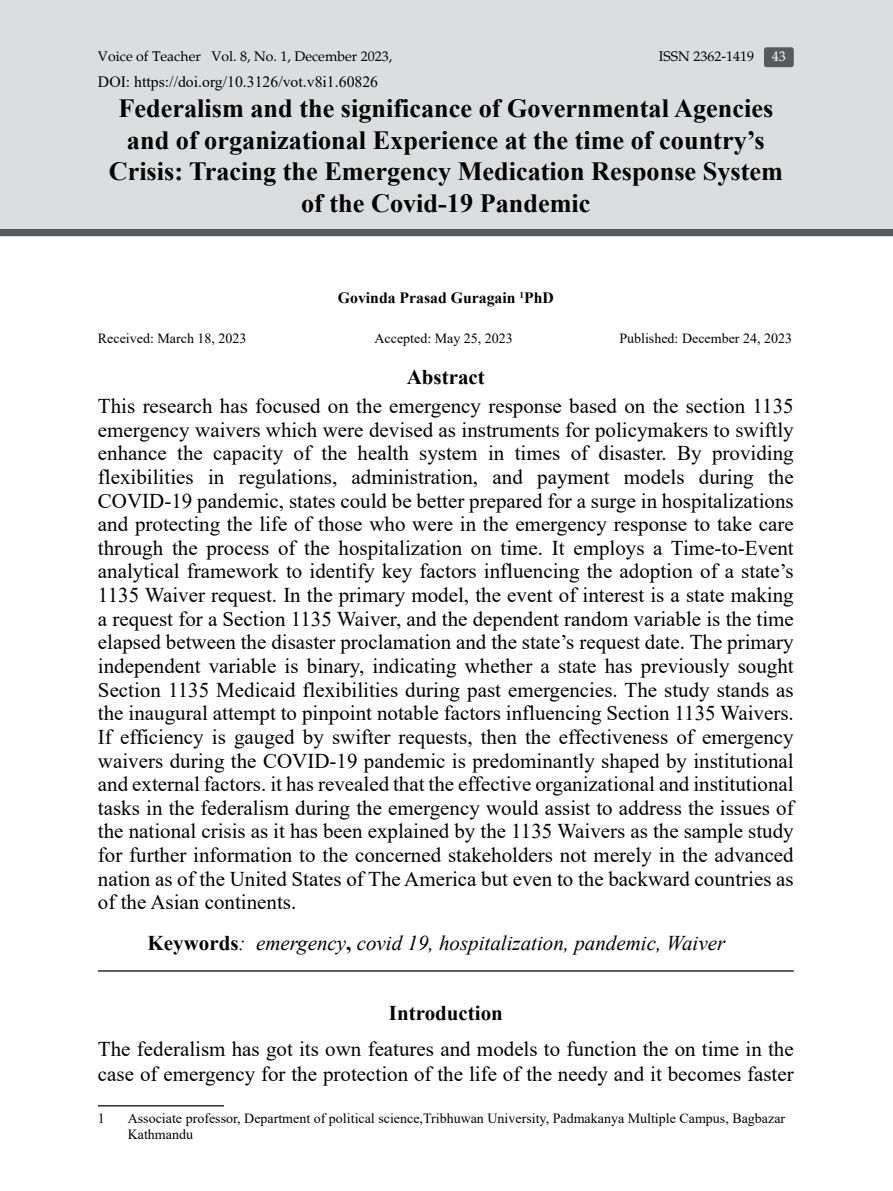
<style>
.page{position:relative;width:893px;height:1191px;background:#fff}
.page>*{position:absolute;margin:0;border:0;box-sizing:border-box;transform-origin:0 0}
.t1{font:700 26.25px/31.5px "Times New Roman";color:#000;text-align:center}
.t2{font:21px/23.6px "Times New Roman";color:#000;text-align:justify}
.t3{font:italic 21px "Times New Roman";color:#000}
.t4{font:700 21px "Times New Roman";color:#000}
.t5{font:15.75px "Times New Roman";color:#000}
.t6{font:700 15.75px "Times New Roman";color:#000}
.t7{font:14px/16.8px "Times New Roman";color:#000}
.t8{font:14px "Palatino";color:#000}
.t9{font:14px "Palatino";color:#fff}
.s1{font-weight:700;font-style:normal}
</style>
<div class="page">
<div style="left:0;top:0;width:893px;height:236px;background:#dcddde"></div>
<div style="left:0;top:229px;width:893px;height:7px;background:#58595b"></div>
<hr style="left:98px;top:970px;width:696px;height:1px;background:#000">
<hr style="left:98px;top:1105px;width:126px;height:1px;background:#000">
<div style="left:764px;top:47px;width:30px;height:20px;background:#58595b;border-radius:2px"></div>
<p class="t8" style="left:98px;top:48px;width:296px">Voice of Teacher Vol. 8, No. 1, December 2023,</p>
<p class="t8" style="left:659px;top:48px;width:97px">ISSN 2362-1419</p>
<p class="t9" style="left:772px;top:48px;width:15px">43</p>
<p class="t5" style="left:98px;top:70px;width:282px">DOI: https://doi.org/10.3126/vot.v8i1.60826</p>
<p class="t1" style="left:109px;top:92px;width:676px">Federalism and the significance of Governmental Agencies and of organizational Experience at the time of country’s Crisis: Tracing the Emergency Medication Response System of the Covid-19 Pandemic</p>
<p class="t6" style="left:338px;top:286px;width:217px">Govinda Prasad Guragain <sup>1</sup>PhD</p>
<p class="t7" style="left:98px;top:330px;width:150px">Received: March 18, 2023</p>
<p class="t7" style="left:374px;top:330px;width:140px">Accepted: May 25, 2023</p>
<p class="t7" style="left:619px;top:330px;width:174px">Published: December 24, 2023</p>
<p class="t4" style="left:407px;top:362px;width:80px">Abstract</p>
<p class="t2" style="left:98px;top:393px;width:697px">This research has focused on the emergency response based on the section 1135 emergency waivers which were devised as instruments for policymakers to swiftly enhance the capacity of the health system in times of disaster. By providing flexibilities in regulations, administration, and payment models during the COVID-19 pandemic, states could be better prepared for a surge in hospitalizations and protecting the life of those who were in the emergency response to take care through the process of the hospitalization on time. It employs a Time-to-Event analytical framework to identify key factors influencing the adoption of a state’s 1135 Waiver request. In the primary model, the event of interest is a state making a request for a Section 1135 Waiver, and the dependent random variable is the time elapsed between the disaster proclamation and the state’s request date. The primary independent variable is binary, indicating whether a state has previously sought Section 1135 Medicaid flexibilities during past emergencies. The study stands as the inaugural attempt to pinpoint notable factors influencing Section 1135 Waivers.<br>If efficiency is gauged by swifter requests, then the effectiveness of emergency waivers during the COVID-19 pandemic is predominantly shaped by institutional and external factors. it has revealed that the effective organizational and institutional tasks in the federalism during the emergency would assist to address the issues of the national crisis as it has been explained by the 1135 Waivers as the sample study for further information to the concerned stakeholders not merely in the advanced nation as of the United States of The America but even to the backward countries as of the Asian continents.</p>
<p class="t3" style="left:148px;top:929px;width:579px"><span class="s1">Keywords</span>: emergency<span class="s1">,</span> covid 19, hospitalization, pandemic, Waiver</p>
<p class="t4" style="left:389px;top:998px;width:115px">Introduction</p>
<p class="t2" style="left:98px;top:1035px;width:697px;line-height:25.4px">The federalism has got its own features and models to function the on time in the case of emergency for the protection of the life of the needy and it becomes faster</p>
<p class="t7" style="left:98px;top:1109px;width:8px">1</p>
<p class="t7" style="left:128px;top:1109px;width:659px">Associate professor, Department of political science,Tribhuwan University, Padmakanya Multiple Campus, Bagbazar<br>Kathmandu</p>
</div>
